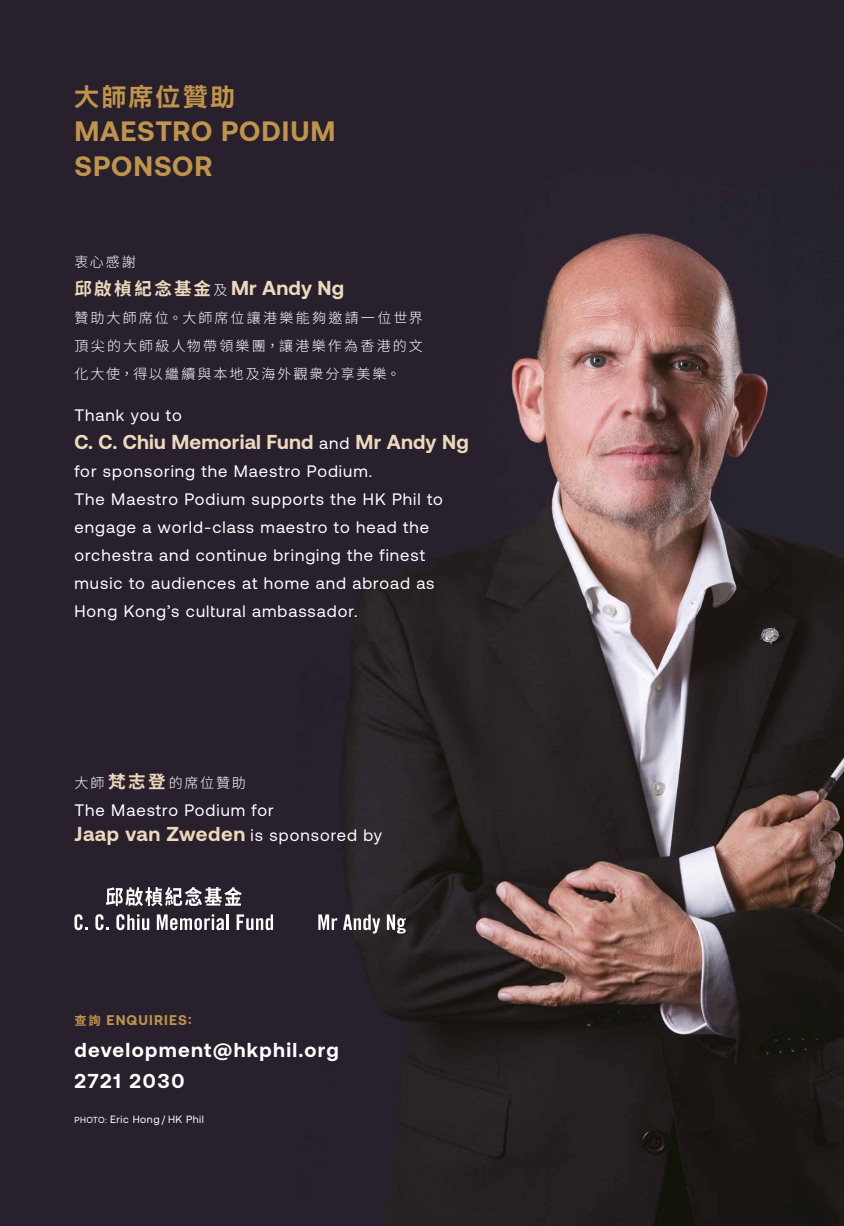
<style>
.page{position:relative;width:844px;height:1226px;background:#fff}
.page>*{position:absolute;margin:0;border:0;box-sizing:border-box;transform-origin:0 0}
.t1{font:700 28px/35px "Aeonik";letter-spacing:.03em;color:#c0944a}
.t2{font:700 24.5px "Aktiv Hei Hant";letter-spacing:.11em;color:#c0944a}
.t3{font:700 20.12px "Aeonik";letter-spacing:.01em;color:#ecd9bc}
.t4{font:700 20.12px/31.5px "Aeonik";letter-spacing:.065em;color:#fff}
.t5{font:700 20.12px "Aeonik";letter-spacing:.03em;color:#ecd9bc}
.t6{font:16.62px/28px "Aeonik";letter-spacing:.06em;color:#fff}
.t7{font:300 14px/28px "Noto Sans HK";letter-spacing:.145em;color:#fff;text-align:justify}
.t8{font:700 14px "Aeonik";letter-spacing:.08em;color:#c0944a}
.t9{font:10.5px "Aeonik";letter-spacing:.05em;color:#fff}
.s1{font-family:"Noto Sans HK";font-size:17.5px}
.s2{font-family:"Noto Sans HK";font-weight:300;font-size:14px;color:#fff}
.s3{font-weight:400;font-size:16.62px;color:#fff}
.s4{font-weight:700;font-size:17.5px;color:#ecd9bc}
.s5{font-family:"Noto Sans HK";font-size:12.25px}
.s6{font-size:8.75px}
</style>
<div class="page">
<img style="left:0;top:0;width:843px;height:1225px">
<svg style="left:106px;top:886px;width:136px;height:20px"></svg>
<svg style="left:74px;top:914px;width:14px;height:16px"></svg>
<svg style="left:95px;top:914px;width:14px;height:16px"></svg>
<svg style="left:116px;top:914px;width:33px;height:16px"></svg>
<svg style="left:157px;top:914px;width:67px;height:16px"></svg>
<hr style="left:226px;top:914px;width:3px;height:15px;background:#fff">
<svg style="left:236px;top:914px;width:37px;height:16px"></svg>
<svg style="left:318px;top:914px;width:19px;height:15px"></svg>
<svg style="left:343px;top:914px;width:37px;height:19px"></svg>
<svg style="left:387px;top:914px;width:18px;height:19px"></svg>
<h2 class="t2" style="left:74px;top:82px;width:162px">大師席位贊助</h2>
<h1 class="t1" style="left:74px;top:114px;width:262px">MAESTRO PODIUM<br>SPONSOR</h1>
<p class="t7" style="left:74px;top:248px;width:63px">衷心感謝</p>
<p class="t3" style="left:74px;top:276px;width:271px"><span class="s1">邱啟楨紀念基金</span><span class="s2">及</span> Mr Andy Ng</p>
<p class="t7" style="left:74px;top:304px;width:350px">贊助大師席位。大師席位讓港樂能夠邀請一位世界頂尖的大師級人物帶領樂團，讓港樂作為香港的文化大使，得以繼續與本地及海外觀衆分享美樂。</p>
<p class="t6" style="left:74px;top:401px;width:109px">Thank you to</p>
<p class="t3" style="left:74px;top:430px;width:395px">C. C. Chiu Memorial Fund <span class="s3">and</span> Mr Andy Ng</p>
<p class="t6" style="left:74px;top:457px;width:370px">for sponsoring the Maestro Podium.<br>The Maestro Podium supports the HK Phil to engage a world-class maestro to head the orchestra and continue bringing the finest music to audiences at home and abroad as Hong Kong’s cultural ambassador.</p>
<p class="t7" style="left:74px;top:769px;width:173px">大師<span class="s4">梵志登</span>的席位贊助</p>
<p class="t6" style="left:74px;top:796px;width:201px">The Maestro Podium for</p>
<p class="t5" style="left:74px;top:822px;width:309px">Jaap van Zweden <span class="s3">is sponsored by</span></p>
<p class="t8" style="left:74px;top:1011px;width:118px"><span class="s5">查詢</span> ENQUIRIES:</p>
<p class="t4" style="left:74px;top:1033px;width:265px">development@hkphil.org<br>2721 2030</p>
<p class="t9" style="left:74px;top:1113px;width:131px"><span class="s6">PHOTO:</span> Eric Hong / HK Phil</p>
</div>
